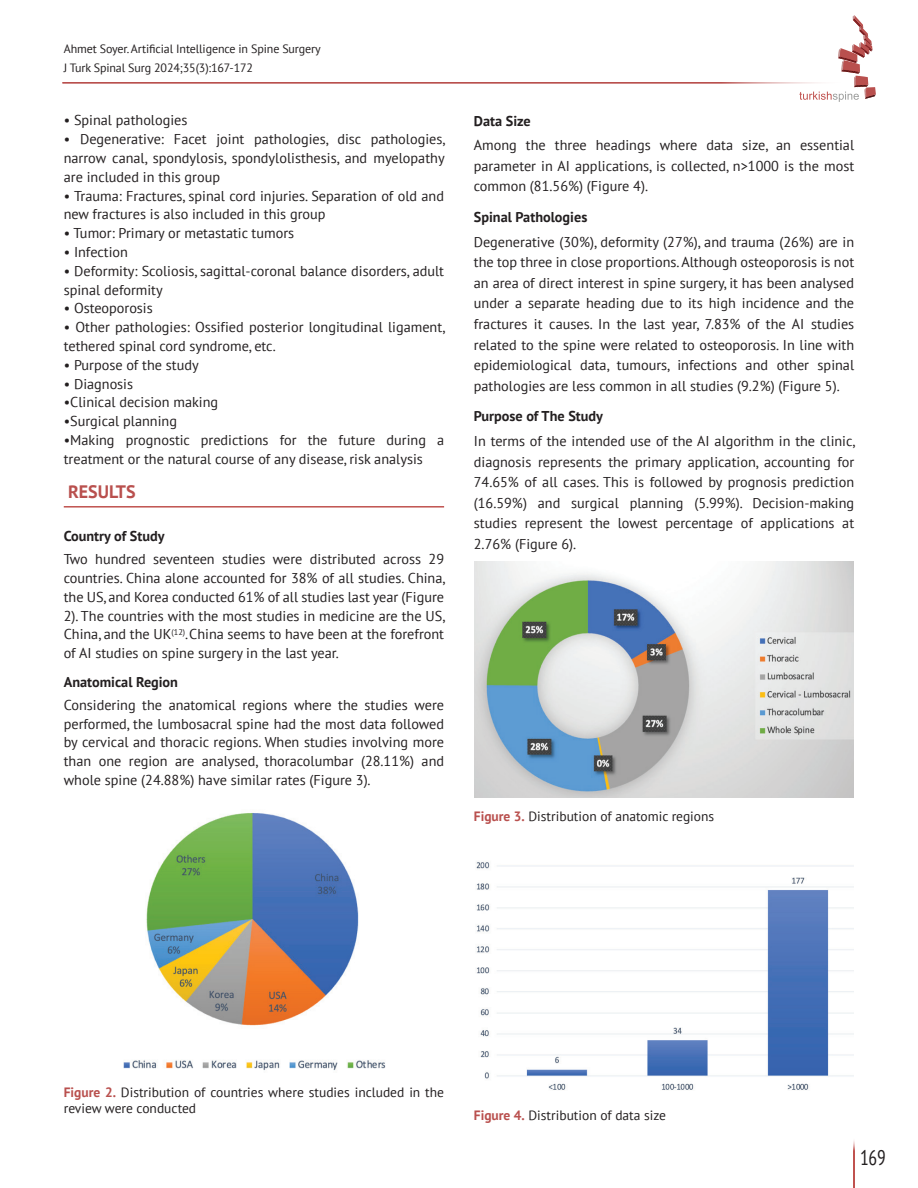
<style>
.page{position:relative;width:918px;height:1188px;background:#fff}
.page>*{position:absolute;margin:0;border:0;box-sizing:border-box;transform-origin:0 0}
.t1{font:condensed 21px "PT Sans";color:#231f20;scale:.92 1}
.t2{font:700 18px "PT Sans";color:#b9504e}
.t3{font:14.25px/18.8px "PT Sans";color:#231f20;text-align:justify}
.t4{font:700 14.25px "PT Sans";color:#231f20}
.t5{font:13.5px/16.2px "PT Sans";color:#231f20}
.t6{font:12px/19.8px "PT Sans";letter-spacing:-.01em;color:#231f20}
.s1{font-weight:700;color:#b9504e}
</style>
<div class="page">
<div style="left:63px;top:82px;width:786px;height:1px;background:#b9504e;border:1px solid #b9504e"></div>
<svg style="left:799px;top:15px;width:77px;height:87px"></svg>
<hr style="left:853px;top:1138px;width:2px;height:50px;background:#c0524f">
<hr style="left:64px;top:506px;width:380px;height:2px;background:#c0524f">
<img style="left:474px;top:562px;width:379px;height:236px">
<img style="left:476px;top:862px;width:377px;height:228px">
<img style="left:123px;top:813px;width:263px;height:258px">
<p class="t6" style="left:64px;top:38px;width:259px">Ahmet Soyer. Artificial Intelligence in Spine Surgery<br>J Turk Spinal Surg 2024;35(3):167-172</p>
<p class="t3" style="left:64px;top:111px;width:125px">• Spinal pathologies</p>
<p class="t3" style="left:64px;top:130px;width:383px">• Degenerative: Facet joint pathologies, disc pathologies, narrow canal, spondylosis, spondylolisthesis, and myelopathy are included in this group</p>
<p class="t3" style="left:64px;top:186px;width:382px">• Trauma: Fractures, spinal cord injuries. Separation of old and new fractures is also included in this group</p>
<p class="t3" style="left:64px;top:224px;width:232px">• Tumor: Primary or metastatic tumors</p>
<p class="t3" style="left:64px;top:242px;width:66px">• Infection</p>
<p class="t3" style="left:64px;top:261px;width:382px">• Deformity: Scoliosis, sagittal-coronal balance disorders, adult spinal deformity</p>
<p class="t3" style="left:64px;top:299px;width:91px">• Osteoporosis</p>
<p class="t3" style="left:64px;top:318px;width:383px">• Other pathologies: Ossified posterior longitudinal ligament, tethered spinal cord syndrome, etc.</p>
<p class="t3" style="left:64px;top:355px;width:136px">• Purpose of the study</p>
<p class="t3" style="left:64px;top:374px;width:71px">• Diagnosis</p>
<p class="t3" style="left:64px;top:393px;width:156px">•Clinical decision making</p>
<p class="t3" style="left:64px;top:412px;width:115px">•Surgical planning</p>
<p class="t3" style="left:64px;top:430px;width:382px">•Making prognostic predictions for the future during a treatment or the natural course of any disease, risk analysis</p>
<p class="t2" style="left:68px;top:480px;width:69px">RESULTS</p>
<p class="t4" style="left:64px;top:527px;width:102px">Country of Study</p>
<p class="t3" style="left:64px;top:549px;width:383px">Two hundred seventeen studies were distributed across 29 countries. China alone accounted for 38% of all studies. China, the US, and Korea conducted 61% of all studies last year (Figure 2). The countries with the most studies in medicine are the US, China, and the UK<sup>(12)</sup>.China seems to have been at the forefront of AI studies on spine surgery in the last year.</p>
<p class="t4" style="left:64px;top:672px;width:116px">Anatomical Region</p>
<p class="t3" style="left:64px;top:695px;width:382px">Considering the anatomical regions where the studies were performed, the lumbosacral spine had the most data followed by cervical and thoracic regions. When studies involving more than one region are analysed, thoracolumbar (28.11%) and whole spine (24.88%) have similar rates (Figure 3).</p>
<p class="t4" style="left:474px;top:111px;width:58px">Data Size</p>
<p class="t3" style="left:474px;top:135px;width:382px;line-height:20.5px">Among the three headings where data size, an essential parameter in AI applications, is collected, n&gt;1000 is the most common (81.56%) (Figure 4).</p>
<p class="t4" style="left:474px;top:207px;width:115px">Spinal Pathologies</p>
<p class="t3" style="left:474px;top:231px;width:382px;line-height:20.5px">Degenerative (30%), deformity (27%), and trauma (26%) are in the top three in close proportions. Although osteoporosis is not an area of direct interest in spine surgery, it has been analysed under a separate heading due to its high incidence and the fractures it causes. In the last year, 7.83% of the AI studies related to the spine were related to osteoporosis. In line with epidemiological data, tumours, infections and other spinal pathologies are less common in all studies (9.2%) (Figure 5).</p>
<p class="t4" style="left:474px;top:407px;width:131px">Purpose of The Study</p>
<p class="t3" style="left:474px;top:430px;width:383px;line-height:20.5px">In terms of the intended use of the AI algorithm in the clinic, diagnosis represents the primary application, accounting for 74.65% of all cases. This is followed by prognosis prediction (16.59%) and surgical planning (5.99%). Decision-making studies represent the lowest percentage of applications at 2.76% (Figure 6).</p>
<p class="t5" style="left:474px;top:808px;width:242px"><span class="s1">Figure 3.</span> Distribution of anatomic regions</p>
<p class="t5" style="left:64px;top:1084px;width:382px"><span class="s1">Figure 2.</span> Distribution of countries where studies included in the review were conducted</p>
<p class="t5" style="left:474px;top:1107px;width:194px"><span class="s1">Figure 4.</span> Distribution of data size</p>
<h1 class="t1" style="left:860px;top:1144px;width:29px">169</h1>
</div>
